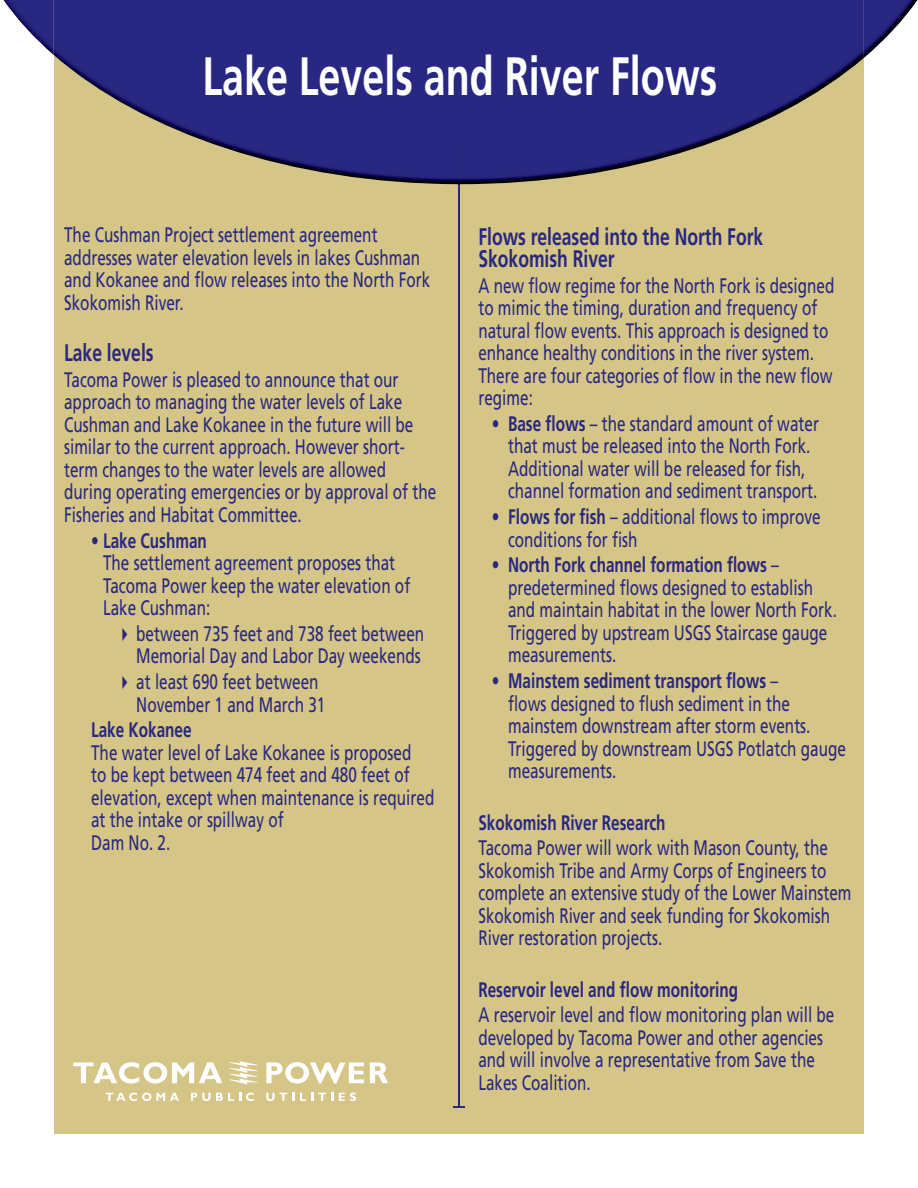
<style>
.page{position:relative;width:918px;height:1188px;background:#fff}
.page>*{position:absolute;margin:0;border:0;box-sizing:border-box;transform-origin:0 0}
.t1{font:700 54px "Frutiger LT";color:#fff;scale:.73 1}
.t2{font:700 24px/22.5px "Frutiger LT";color:#282781;scale:.73 1}
.t3{font:21px/22.5px "Frutiger LT";color:#282781;scale:.73 1}
.t4{font:700 21px "Frutiger LT";color:#282781;scale:.73 1}
.s1{font-weight:700}
</style>
<div class="page">
<div style="left:54px;top:0;width:810px;height:1134px;background:#d5c587"></div>
<hr style="left:458px;top:152px;width:1px;height:955px;background:#282781">
<img style="left:3px;top:0;width:915px;height:58px">
<img style="left:54px;top:0;width:810px;height:184px">
<img style="left:458px;top:152px;width:1px;height:32px">
<svg style="left:105px;top:1093px;width:74px;height:8px"></svg>
<svg style="left:191px;top:1093px;width:63px;height:8px"></svg>
<svg style="left:266px;top:1093px;width:28px;height:8px"></svg>
<svg style="left:300px;top:1093px;width:33px;height:8px"></svg>
<svg style="left:339px;top:1093px;width:17px;height:8px"></svg>
<svg style="left:230px;top:1061px;width:27px;height:23px"></svg>
<svg style="left:266px;top:1062px;width:122px;height:21px"></svg>
<svg style="left:73px;top:1062px;width:149px;height:21px"></svg>
<h1 class="t1" style="left:203px;top:44px;width:707px">Lake Levels and River Flows</h1>
<p class="t3" style="left:64px;top:224px;width:503px">The Cushman Project settlement agreement addresses water elevation levels in lakes Cushman and Kokanee and flow releases into the North Fork Skokomish River.</p>
<p class="t2" style="left:64px;top:342px;width:124px">Lake levels</p>
<p class="t3" style="left:64px;top:369px;width:511px">Tacoma Power is pleased to announce that our approach to managing the water levels of Lake Cushman and Lake Kokanee in the future will be similar to the current approach. However short&shy;term changes to the water levels are allowed during operating emergencies or by approval of the Fisheries and Habitat Committee.</p>
<p class="t4" style="left:91px;top:528px;width:160px">• Lake Cushman</p>
<p class="t3" style="left:103px;top:552px;width:422px">The settlement agreement proposes that<br>Tacoma Power keep the water elevation of<br>Lake Cushman:</p>
<p class="t3" style="left:117px;top:622px;width:423px;text-align:right">✔ between 735 feet and 738 feet between<br>Memorial Day and Labor Day weekends</p>
<p class="t3" style="left:136px;top:671px;width:261px;text-indent:-20px">✔ at least 690 feet between<br>November 1 and March 31</p>
<p class="t4" style="left:91px;top:718px;width:139px">Lake Kokanee</p>
<p class="t3" style="left:91px;top:741px;width:472px">The water level of Lake Kokanee is proposed<br>to be kept between 474 feet and 480 feet of elevation, except when maintenance is required at the intake or spillway of<br>Dam No. 2.</p>
<p class="t2" style="left:478px;top:225px;width:392px">Flows released into the North Fork<br>Skokomish River</p>
<p class="t3" style="left:478px;top:274px;width:489px">A new flow regime for the North Fork is designed to mimic the timing, duration and frequency of natural flow events. This approach is designed to enhance healthy conditions in the river system.<br>There are four categories of flow in the new flow regime:</p>
<p class="t3" style="left:508px;top:413px;width:427px;text-indent:-16px"><span class="s1">• Base flows</span> – the standard amount of water that must be released into the North Fork.<br>Additional water will be released for fish, channel formation and sediment transport.</p>
<p class="t3" style="left:508px;top:506px;width:430px;text-indent:-16px"><span class="s1">• Flows for fish</span> – additional flows to improve conditions for fish</p>
<p class="t3" style="left:508px;top:554px;width:452px;text-indent:-16px"><span class="s1">• North Fork channel formation flows</span> – predetermined flows designed to establish and maintain habitat in the lower North Fork.<br>Triggered by upstream USGS Staircase gauge measurements.</p>
<p class="t3" style="left:508px;top:670px;width:464px;text-indent:-16px"><span class="s1">• Mainstem sediment transport flows</span> –<br>flows designed to flush sediment in the mainstem downstream after storm events.<br>Triggered by downstream USGS Potlatch gauge measurements.</p>
<p class="t4" style="left:478px;top:810px;width:258px">Skokomish River Research</p>
<p class="t3" style="left:478px;top:837px;width:513px">Tacoma Power will work with Mason County, the Skokomish Tribe and Army Corps of Engineers to complete an extensive study of the Lower Mainstem Skokomish River and seek funding for Skokomish River restoration projects.</p>
<p class="t4" style="left:478px;top:977px;width:357px">Reservoir level and flow monitoring</p>
<p class="t3" style="left:478px;top:1004px;width:489px">A reservoir level and flow monitoring plan will be developed by Tacoma Power and other agencies and will involve a representative from Save the Lakes Coalition.</p>
</div>
